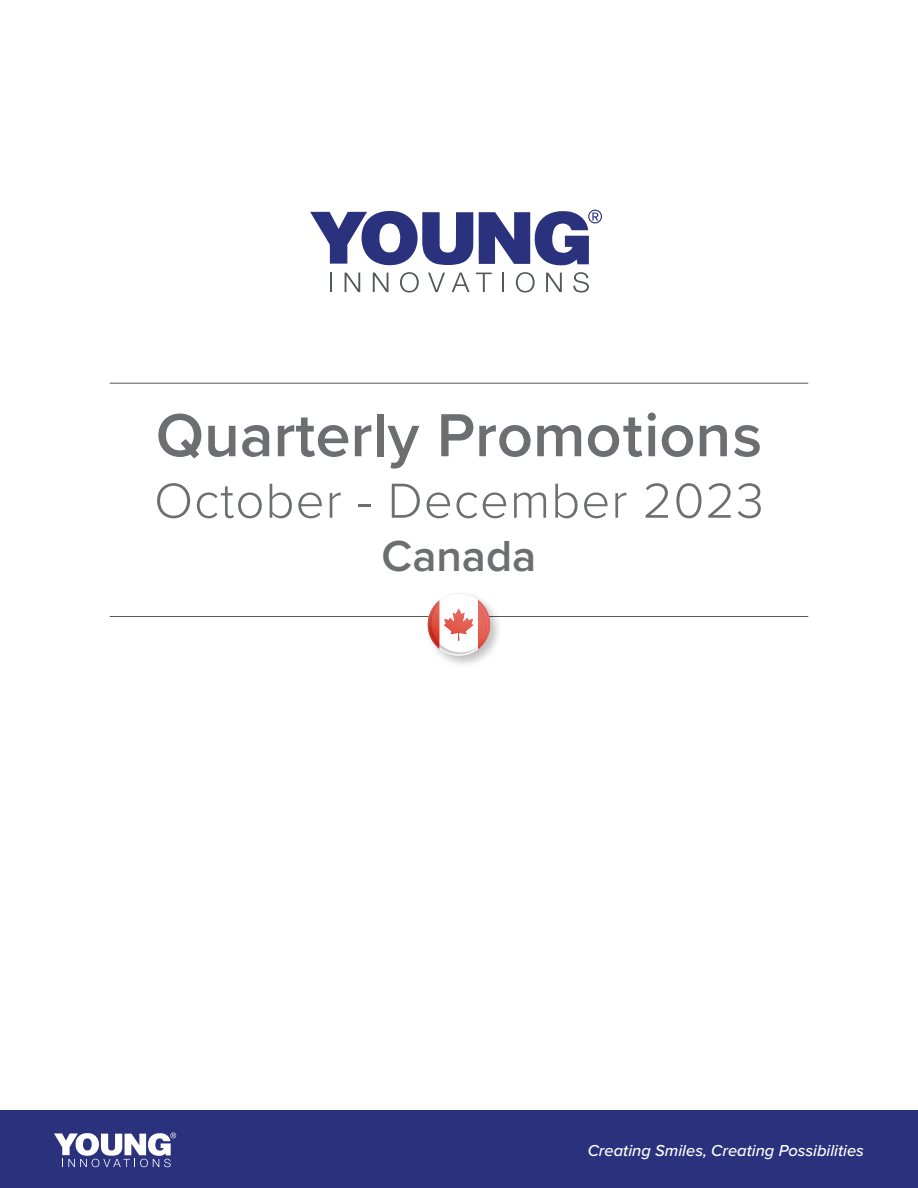
<style>
.page{position:relative;width:918px;height:1188px;background:#fff}
.page>*{position:absolute;margin:0;border:0;box-sizing:border-box;transform-origin:0 0}
.t1{font:600 63px "Proxima Nova";color:#6d6e71}
.t2{font:300 51px "Proxima Nova";letter-spacing:.02em;color:#6d6e71}
.t3{font:600 45px "Proxima Nova";color:#6d6e71}
.t4{font:italic 500 16.5px "Proxima Nova";color:#fff}
</style>
<div class="page">
<hr style="left:110px;top:383px;width:698px;height:1px;background:#55575a">
<hr style="left:110px;top:616px;width:698px;height:1px;background:#55575a">
<div style="left:0;top:1111px;width:918px;height:77px;background:#2a317d"></div>
<svg style="left:54px;top:1133px;width:122px;height:34px"></svg>
<div style="left:425px;top:590px;width:78px;height:79px;background:#000;opacity:.25"></div>
<svg style="left:428px;top:593px;width:62px;height:63px"></svg>
<svg style="left:330px;top:273px;width:2px;height:19px"></svg>
<svg style="left:345px;top:273px;width:15px;height:19px"></svg>
<svg style="left:373px;top:273px;width:15px;height:19px"></svg>
<svg style="left:400px;top:272px;width:19px;height:21px"></svg>
<svg style="left:428px;top:273px;width:17px;height:19px"></svg>
<svg style="left:452px;top:273px;width:18px;height:19px"></svg>
<svg style="left:476px;top:273px;width:16px;height:19px"></svg>
<svg style="left:502px;top:273px;width:2px;height:19px"></svg>
<svg style="left:516px;top:272px;width:19px;height:21px"></svg>
<svg style="left:546px;top:273px;width:16px;height:19px"></svg>
<svg style="left:573px;top:272px;width:16px;height:21px"></svg>
<svg style="left:310px;top:211px;width:163px;height:55px"></svg>
<svg style="left:479px;top:210px;width:123px;height:56px"></svg>
<h1 class="t1" style="left:156px;top:388px;width:608px">Quarterly Promotions</h1>
<h2 class="t2" style="left:154px;top:463px;width:611px">October - December 2023</h2>
<h3 class="t3" style="left:382px;top:523px;width:156px">Canada</h3>
<p class="t4" style="left:588px;top:1139px;width:278px">Creating Smiles, Creating Possibilities</p>
</div>
